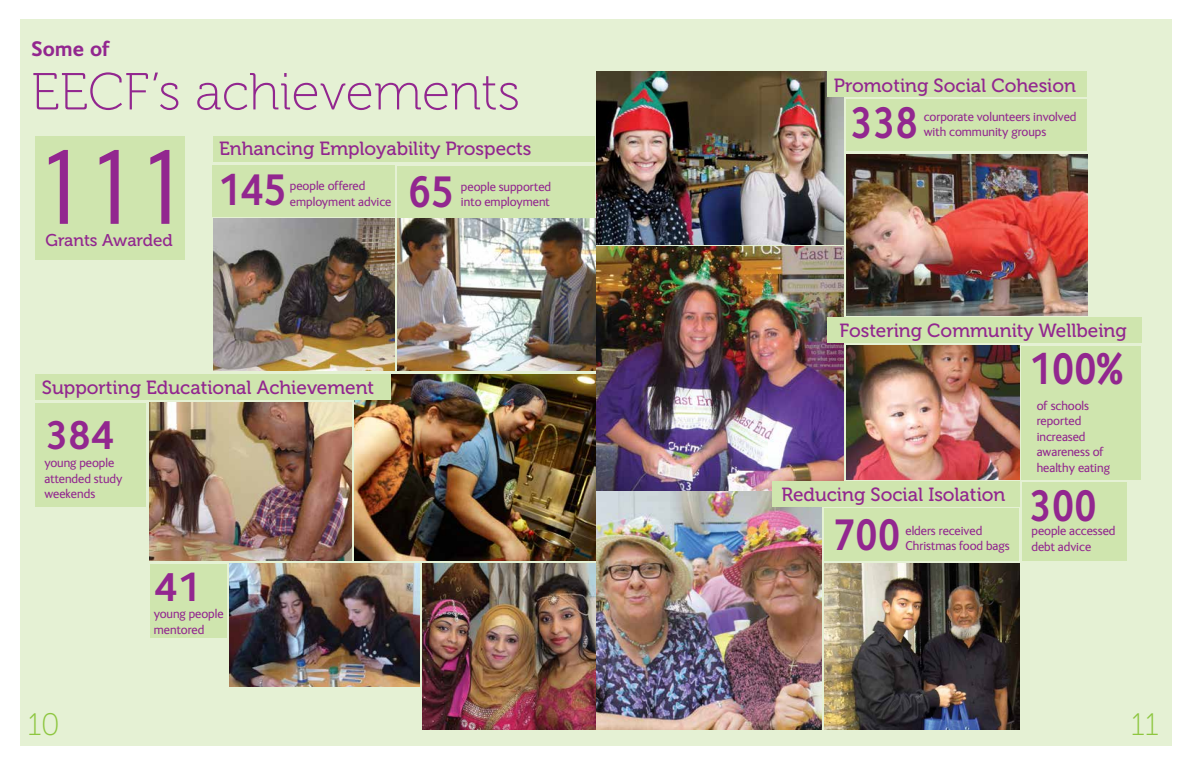
<style>
.page{position:relative;width:1191px;height:766px;background:#fff}
.page>*{position:absolute;margin:0;border:0;box-sizing:border-box;transform-origin:0 0}
.t1{font:107px "FS Ingrid";color:#92278f;scale:.9 1}
.t2{font:52px "Museo 100";color:#92278f}
.t3{font:700 44px "FS Ingrid";color:#92278f;scale:.9 1}
.t4{font:700 40px "FS Ingrid";color:#92278f}
.t5{font:31px "Museo 100";color:#8dc63f}
.t6{font:700 21px "FS Ingrid";color:#92278f}
.t7{font:19px "Museo 500";color:#92278f}
.t8{font:17px "Museo 500";color:#92278f}
.t9{font:13px/15.6px "FS Ingrid";color:#92278f}
</style>
<div class="page">
<div style="left:595px;top:20px;width:576px;height:726px;background:#e5f1d4"></div>
<div style="left:1022px;top:482px;width:104px;height:78px;background:#cfe5ae"></div>
<div style="left:824px;top:508px;width:195px;height:52px;background:#cfe5ae"></div>
<div style="left:846px;top:100px;width:241px;height:51px;background:#cfe5ae"></div>
<div style="left:1022px;top:346px;width:119px;height:133px;background:#cfe5ae"></div>
<div style="left:20px;top:20px;width:575px;height:726px;background:#e5f1d4"></div>
<div style="left:150px;top:563px;width:76px;height:74px;background:#cfe5ae"></div>
<div style="left:35px;top:403px;width:111px;height:103px;background:#cfe5ae"></div>
<div style="left:397px;top:166px;width:198px;height:51px;background:#cfe5ae"></div>
<div style="left:213px;top:165px;width:182px;height:51px;background:#cfe5ae"></div>
<div style="left:213px;top:137px;width:382px;height:25px;background:#cfe5ae"></div>
<img style="left:150px;top:402px;width:201px;height:158px">
<img style="left:596px;top:71px;width:247px;height:174px">
<img style="left:846px;top:346px;width:173px;height:133px">
<img style="left:213px;top:218px;width:182px;height:153px">
<img style="left:397px;top:218px;width:198px;height:153px">
<img style="left:596px;top:247px;width:247px;height:243px">
<img style="left:846px;top:154px;width:241px;height:161px">
<img style="left:354px;top:374px;width:241px;height:186px">
<img style="left:229px;top:563px;width:190px;height:123px">
<div style="left:35px;top:137px;width:150px;height:123px;background:#cfe5ae"></div>
<div style="left:35px;top:374px;width:356px;height:26px;background:#cfe5ae"></div>
<img style="left:824px;top:563px;width:195px;height:166px">
<img style="left:596px;top:491px;width:226px;height:238px">
<div style="left:827px;top:71px;width:260px;height:26px;background:#cfe5ae"></div>
<div style="left:827px;top:317px;width:314px;height:26px;background:#cfe5ae"></div>
<img style="left:422px;top:563px;width:173px;height:166px">
<div style="left:772px;top:481px;width:247px;height:25px;background:#cfe5ae"></div>
<h3 class="t6" style="left:31px;top:37px;width:80px">Some of</h3>
<h2 class="t2" style="left:31px;top:64px;width:490px">EECF’s achievements</h2>
<h3 class="t7" style="left:219px;top:138px;width:314px">Enhancing Employability Prospects</h3>
<p class="t9" style="left:290px;top:178px;width:77px">people offered</p>
<h1 class="t1" style="left:35px;top:132px;width:171px">111</h1>
<h3 class="t8" style="left:45px;top:230px;width:129px">Grants Awarded</h3>
<h3 class="t3" style="left:218px;top:165px;width:77px">145</h3>
<h3 class="t3" style="left:408px;top:167px;width:52px">65</h3>
<p class="t9" style="left:461px;top:178px;width:92px">people supported</p>
<p class="t9" style="left:290px;top:193px;width:103px">employment advice</p>
<p class="t9" style="left:461px;top:194px;width:90px">into employment</p>
<h3 class="t7" style="left:42px;top:377px;width:334px">Supporting Educational Achievement</h3>
<h3 class="t4" style="left:45px;top:412px;width:70px">384</h3>
<p class="t9" style="left:45px;top:455px;width:79px">young people attended study weekends</p>
<h3 class="t4" style="left:155px;top:564px;width:47px">41</h3>
<p class="t9" style="left:154px;top:606px;width:71px">young people mentored</p>
<h3 class="t7" style="left:834px;top:75px;width:244px">Promoting Social Cohesion</h3>
<p class="t9" style="left:923px;top:109px;width:154px">corporate volunteers involved</p>
<h3 class="t3" style="left:850px;top:98px;width:77px">338</h3>
<p class="t9" style="left:923px;top:124px;width:124px">with community groups</p>
<h3 class="t7" style="left:839px;top:320px;width:289px">Fostering Community Wellbeing</h3>
<h3 class="t3" style="left:1029px;top:344px;width:106px">100%</h3>
<h3 class="t7" style="left:781px;top:484px;width:226px">Reducing Social Isolation</h3>
<h3 class="t3" style="left:832px;top:510px;width:77px">700</h3>
<p class="t9" style="left:905px;top:522px;width:78px">elders received</p>
<p class="t9" style="left:905px;top:538px;width:106px">Christmas food bags</p>
<p class="t9" style="left:1036px;top:397px;width:75px">of schools reported increased awareness of healthy eating</p>
<h3 class="t3" style="left:1029px;top:480px;width:77px">300</h3>
<p class="t9" style="left:1031px;top:523px;width:85px">people accessed debt advice</p>
<h3 class="t5" style="left:28px;top:708px;width:34px">10</h3>
<h3 class="t5" style="left:1131px;top:708px;width:29px">11</h3>
</div>
